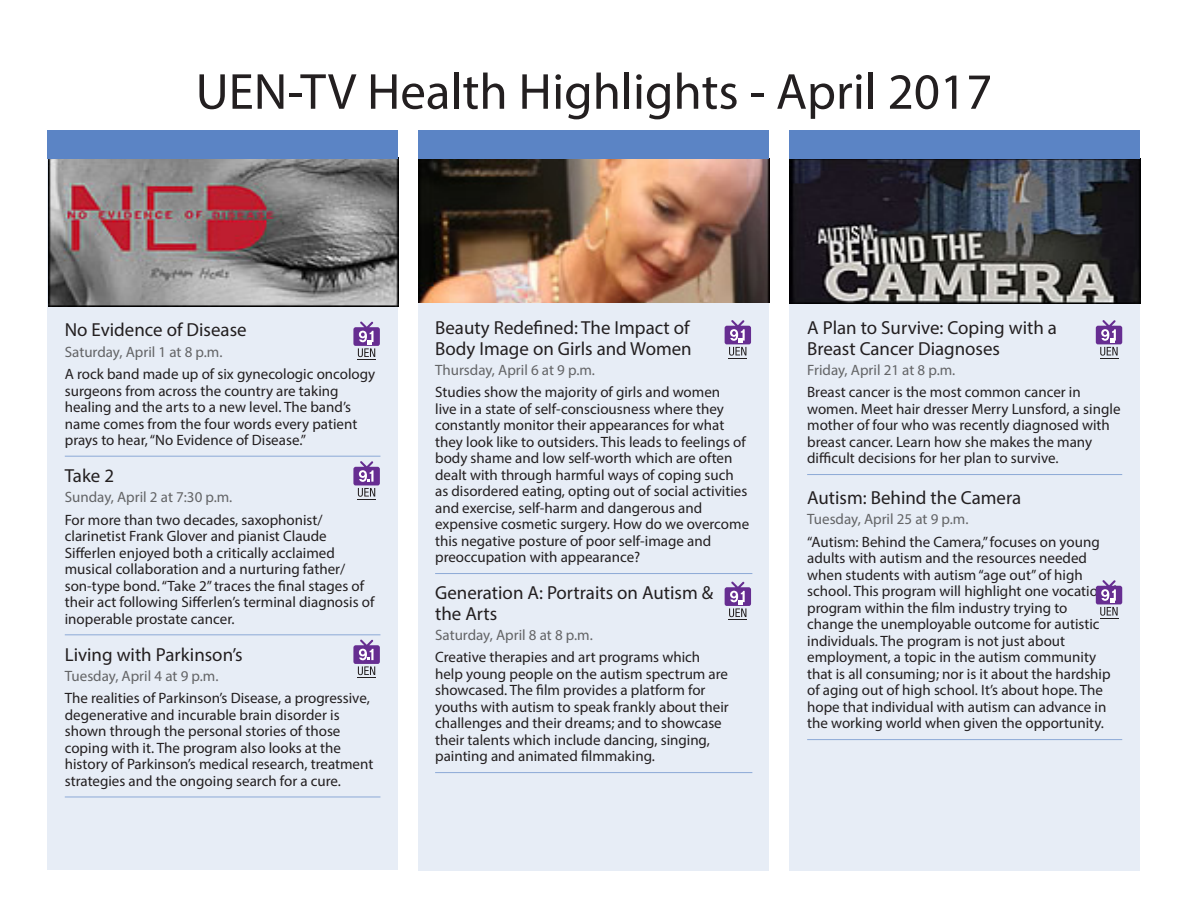
<style>
.page{position:relative;width:1188px;height:918px;background:#fff}
.page>*{position:absolute;margin:0;border:0;box-sizing:border-box;transform-origin:0 0}
.Headline{font:51px "Myriad Pro";color:#231f20}
.Program_Title{font:18.9px/20.4px "Myriad Pro";color:#231f20}
.Body_copy{font:15px/16.5px "Myriad Pro";color:#231f20}
.Date_and_Time{font:15px "Myriad Pro";color:#636466}
</style>
<div class="page">
<div style="left:789px;top:156px;width:351px;height:715px;background:#e7edf6"></div>
<div style="left:47px;top:156px;width:351px;height:714px;background:#e7edf6"></div>
<div style="left:418px;top:156px;width:352px;height:715px;background:#e7edf6"></div>
<img style="left:789px;top:159px;width:351px;height:145px">
<img style="left:418px;top:159px;width:352px;height:143px">
<img style="left:48px;top:159px;width:350px;height:148px">
<hr style="left:65px;top:456px;width:315px;height:1px;background:#8ca9d6">
<hr style="left:65px;top:634px;width:315px;height:1px;background:#8ca9d6">
<hr style="left:65px;top:797px;width:315px;height:1px;background:#8ca9d6">
<hr style="left:807px;top:474px;width:315px;height:1px;background:#8ca9d6">
<hr style="left:807px;top:739px;width:315px;height:1px;background:#8ca9d6">
<svg style="left:353px;top:321px;width:27px;height:39px"></svg>
<hr style="left:435px;top:573px;width:317px;height:1px;background:#8ca9d6">
<hr style="left:435px;top:772px;width:317px;height:1px;background:#8ca9d6">
<svg style="left:353px;top:461px;width:27px;height:39px"></svg>
<svg style="left:1096px;top:320px;width:26px;height:39px"></svg>
<svg style="left:725px;top:582px;width:26px;height:38px"></svg>
<svg style="left:1096px;top:580px;width:26px;height:39px"></svg>
<svg style="left:353px;top:639px;width:27px;height:39px"></svg>
<svg style="left:725px;top:320px;width:26px;height:39px"></svg>
<div style="left:47px;top:130px;width:351px;height:29px;background:#5b84c5"></div>
<div style="left:418px;top:130px;width:352px;height:29px;background:#5b84c5"></div>
<div style="left:789px;top:130px;width:351px;height:29px;background:#5b84c5"></div>
<p class="Headline" style="left:196px;top:60px;width:798px">UEN-TV Health Highlights - April 2017</p>
<p class="Program_Title" style="left:65px;top:319px;width:183px">No Evidence of Disease</p>
<p class="Date_and_Time" style="left:65px;top:342px;width:159px">Saturday, April 1 at 8 p.m.</p>
<p class="Body_copy" style="left:65px;top:365px;width:312px">A rock band made up of six gynecologic oncology surgeons from across the country are taking healing and the arts to a new level. The band’s name comes from the four words every patient prays to hear, “No Evidence of Disease.”</p>
<p class="Program_Title" style="left:65px;top:465px;width:51px">Take 2</p>
<p class="Date_and_Time" style="left:65px;top:488px;width:169px">Sunday, April 2 at 7:30 p.m.</p>
<p class="Body_copy" style="left:65px;top:511px;width:311px">For more than two decades, saxophonist/ clarinetist Frank Glover and pianist Claude Sifferlen enjoyed both a critically acclaimed musical collaboration and a nurturing father/ son-type bond. “Take 2” traces the final stages of their act following Sifferlen’s terminal diagnosis of inoperable prostate cancer.</p>
<p class="Program_Title" style="left:65px;top:644px;width:179px">Living with Parkinson’s</p>
<p class="Date_and_Time" style="left:65px;top:667px;width:155px">Tuesday, April 4 at 9 p.m.</p>
<p class="Body_copy" style="left:65px;top:690px;width:310px">The realities of Parkinson’s Disease, a progressive, degenerative and incurable brain disorder is shown through the personal stories of those coping with it. The program also looks at the history of Parkinson’s medical research, treatment strategies and the ongoing search for a cure.</p>
<p class="Program_Title" style="left:435px;top:317px;width:258px">Beauty Redefined: The Impact of<br>Body Image on Girls and Women</p>
<p class="Date_and_Time" style="left:435px;top:361px;width:161px">Thursday, April 6 at 9 p.m.</p>
<p class="Body_copy" style="left:435px;top:384px;width:316px">Studies show the majority of girls and women<br>live in a state of self-consciousness where they constantly monitor their appearances for what they look like to outsiders. This leads to feelings of body shame and low self-worth which are often dealt with through harmful ways of coping such as disordered eating, opting out of social activities and exercise, self-harm and dangerous and expensive cosmetic surgery. How do we overcome this negative posture of poor self-image and preoccupation with appearance?</p>
<p class="Program_Title" style="left:435px;top:582px;width:280px">Generation A: Portraits on Autism &amp; the Arts</p>
<p class="Date_and_Time" style="left:435px;top:626px;width:159px">Saturday, April 8 at 8 p.m.</p>
<p class="Body_copy" style="left:435px;top:649px;width:295px">Creative therapies and art programs which help young people on the autism spectrum are showcased. The film provides a platform for youths with autism to speak frankly about their challenges and their dreams; and to showcase their talents which include dancing, singing, painting and animated filmmaking.</p>
<p class="Program_Title" style="left:807px;top:317px;width:251px">A Plan to Survive: Coping with a<br>Breast Cancer Diagnoses</p>
<p class="Date_and_Time" style="left:807px;top:361px;width:150px">Friday, April 21 at 8 p.m.</p>
<p class="Body_copy" style="left:807px;top:384px;width:315px">Breast cancer is the most common cancer in women. Meet hair dresser Merry Lunsford, a single mother of four who was recently diagnosed with breast cancer. Learn how she makes the many difficult decisions for her plan to survive.</p>
<p class="Program_Title" style="left:807px;top:487px;width:216px">Autism: Behind the Camera</p>
<p class="Date_and_Time" style="left:807px;top:510px;width:163px">Tuesday, April 25 at 9 p.m.</p>
<p class="Body_copy" style="left:807px;top:533px;width:311px">“Autism: Behind the Camera,” focuses on young adults with autism and the resources needed when students with autism “age out” of high school. This program will highlight one vocational program within the film industry trying to change the unemployable outcome for autistic individuals. The program is not just about employment, a topic in the autism community that is all consuming; nor is it about the hardship of aging out of high school. It’s about hope. The hope that individual with autism can advance in the working world when given the opportunity.</p>
</div>
